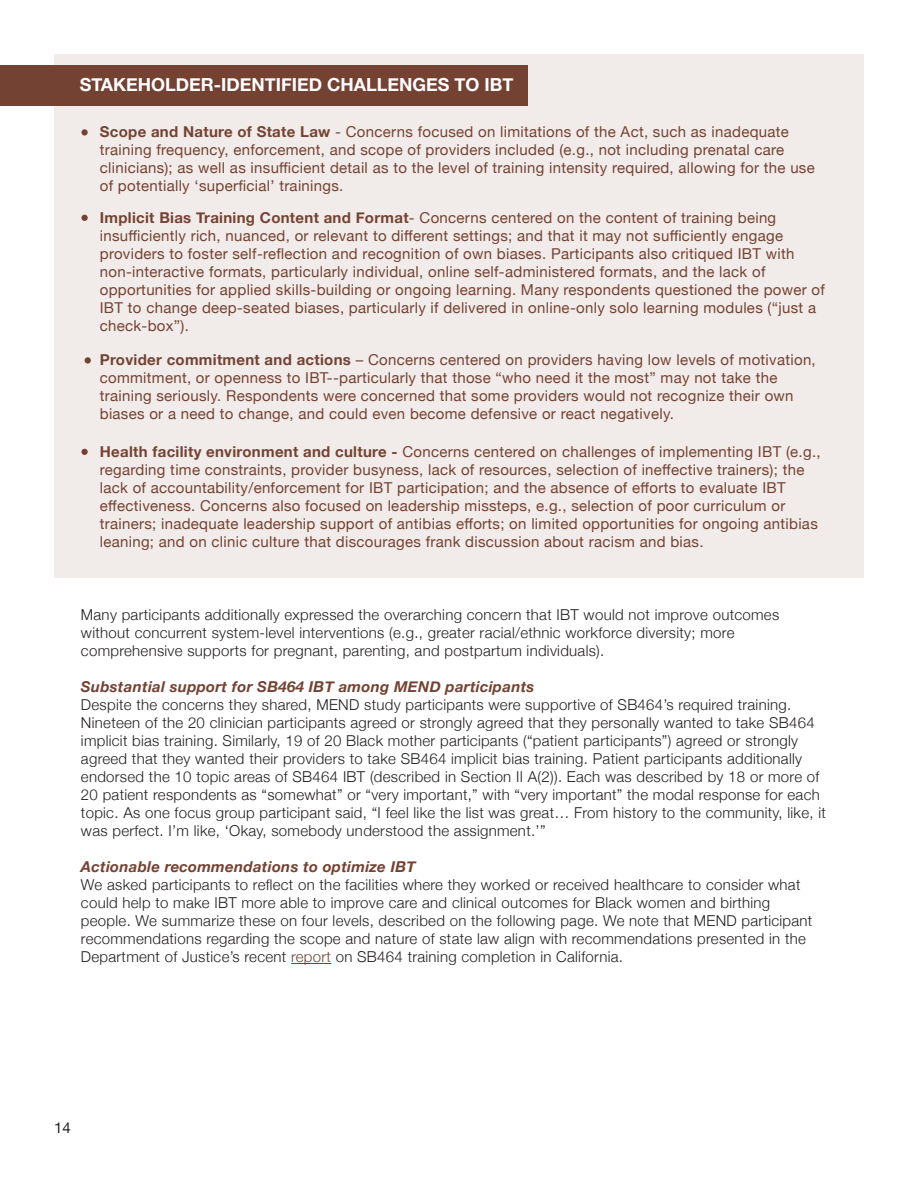
<style>
.page{position:relative;width:918px;height:1188px;background:#fff}
.page>*{position:absolute;margin:0;border:0;box-sizing:border-box;transform-origin:0 0}
.t1{font:700 18px "Helvetica Neue";color:#fff}
.t2{font:15px/18px "Helvetica Neue";letter-spacing:.02em;color:#744232}
.t3{font:300 15px/18px "Helvetica Neue";letter-spacing:.02em;color:#231f20}
.t4{font:italic 700 15px "Helvetica Neue";letter-spacing:.02em;color:#744232}
.t5{font:15px "Helvetica Neue";color:#231f20}
.s1{font-weight:700}
.s2{color:#744232}
</style>
<div class="page">
<div style="left:54px;top:54px;width:810px;height:524px;background:#f1ecea"></div>
<svg style="left:81px;top:129px;width:7px;height:7px"></svg>
<div style="left:81px;top:215px;width:7px;height:6px;background:#744232;border-radius:50%"></div>
<div style="left:85px;top:357px;width:6px;height:7px;background:#744232;border-radius:50%"></div>
<div style="left:81px;top:449px;width:7px;height:6px;background:#744232;border-radius:50%"></div>
<hr style="left:291px;top:963px;width:40px;height:1px;background:#744232">
<div style="left:0;top:65px;width:527px;height:40px;background:#744232"></div>
<p class="t1" style="left:80px;top:70px;width:435px">STAKEHOLDER-IDENTIFIED CHALLENGES TO IBT</p>
<p class="t2" style="left:100px;top:124px;width:717px"><span class="s1">Scope and Nature of State Law</span> - Concerns focused on limitations of the Act, such as inadequate training frequency, enforcement, and scope of providers included (e.g., not including prenatal care clinicians); as well as insufficient detail as to the level of training intensity required, allowing for the use of potentially ‘superficial’ trainings.</p>
<p class="t2" style="left:100px;top:209px;width:727px"><span class="s1">Implicit Bias Training Content and Format</span>- Concerns centered on the content of training being insufficiently rich, nuanced, or relevant to different settings; and that it may not sufficiently engage providers to foster self-reflection and recognition of own biases. Participants also critiqued IBT with non-interactive formats, particularly individual, online self-administered formats, and the lack of opportunities for applied skills-building or ongoing learning. Many respondents questioned the power of IBT to change deep-seated biases, particularly if delivered in online-only solo learning modules (“just a check-box”).</p>
<p class="t2" style="left:100px;top:352px;width:718px"><span class="s1">Provider commitment and actions</span> – Concerns centered on providers having low levels of motivation, commitment, or openness to IBT--particularly that those “who need it the most” may not take the training seriously. Respondents were concerned that some providers would not recognize their own biases or a need to change, and could even become defensive or react negatively.</p>
<p class="t2" style="left:100px;top:443px;width:722px"><span class="s1">Health facility environment and culture -</span> Concerns centered on challenges of implementing IBT (e.g., regarding time constraints, provider busyness, lack of resources, selection of ineffective trainers); the lack of accountability/enforcement for IBT participation; and the absence of efforts to evaluate IBT effectiveness. Concerns also focused on leadership missteps, e.g., selection of poor curriculum or trainers; inadequate leadership support of antibias efforts; on limited opportunities for ongoing antibias leaning; and on clinic culture that discourages frank discussion about racism and bias.</p>
<p class="t3" style="left:81px;top:605px;width:700px">Many participants additionally expressed the overarching concern that IBT would not improve outcomes without concurrent system-level interventions (e.g., greater racial/ethnic workforce diversity; more comprehensive supports for pregnant, parenting, and postpartum individuals).</p>
<p class="t4" style="left:81px;top:675px;width:455px">Substantial support for SB464 IBT among MEND participants</p>
<p class="t3" style="left:81px;top:695px;width:746px">Despite the concerns they shared, MEND study participants were supportive of SB464’s required training.<br>Nineteen of the 20 clinician participants agreed or strongly agreed that they personally wanted to take SB464 implicit bias training. Similarly, 19 of 20 Black mother participants (“patient participants”) agreed or strongly agreed that they wanted their providers to take SB464 implicit bias training. Patient participants additionally endorsed the 10 topic areas of SB464 IBT (described in Section II A(2)). Each was described by 18 or more of 20 patient respondents as “somewhat” or “very important,” with “very important” the modal response for each topic. As one focus group participant said, “I feel like the list was great… From history to the community, like, it was perfect. I’m like, ‘Okay, somebody understood the assignment.’”</p>
<p class="t4" style="left:81px;top:855px;width:336px">Actionable recommendations to optimize IBT</p>
<p class="t3" style="left:81px;top:875px;width:733px">We asked participants to reflect on the facilities where they worked or received healthcare to consider what could help to make IBT more able to improve care and clinical outcomes for Black women and birthing people. We summarize these on four levels, described on the following page. We note that MEND participant recommendations regarding the scope and nature of state law align with recommendations presented in the Department of Justice’s recent <span class="s2">report</span> on SB464 training completion in California.</p>
<p class="t5" style="left:54px;top:1117px;width:18px">14</p>
</div>
